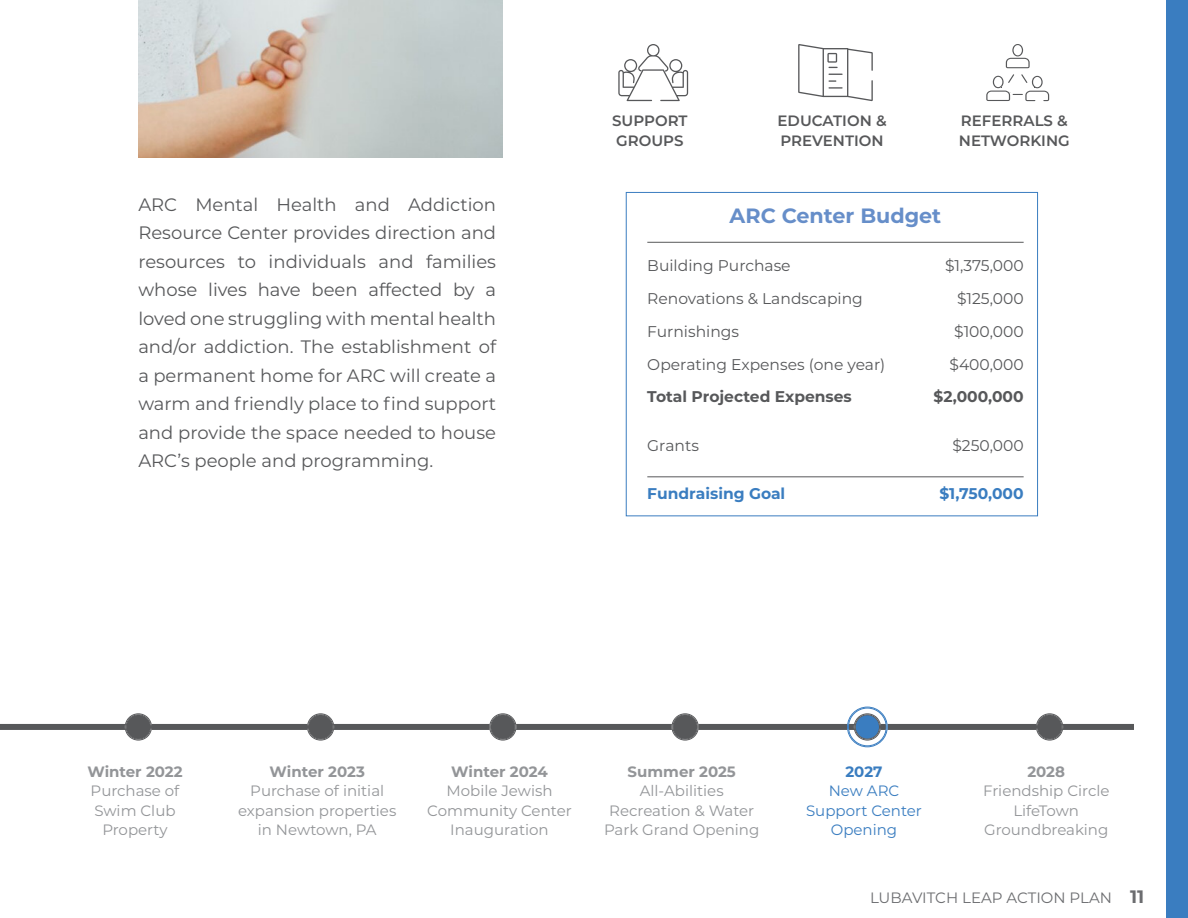
<style>
.page{position:relative;width:1188px;height:918px;background:#fff}
.page>*{position:absolute;margin:0;border:0;box-sizing:border-box;transform-origin:0 0}
.t1{font:700 20.7px "Montserrat";color:#668ec9}
.t2{font:18px/28.5px "Montserrat";color:#57585a;text-align:justify}
.t3{font:15.6px "Montserrat";color:#57585a}
.t4{font:700 15.6px "Montserrat";color:#57585a}
.t5{font:700 15.6px "Montserrat";color:#3a7dc0}
.t6{font:15px/19.5px "Montserrat";color:#939598;text-align:center}
.t7{font:600 15px/19.5px "Montserrat";color:#57585a}
.t8{font:700 15px "Montserrat";color:#939598}
.t9{font:15px "Montserrat";color:#3a7dc0}
.t10{font:15px "Montserrat";color:#6c6d70}
.t11{font:700 15px "Montserrat";color:#3a7dc0}
.s1{font-weight:700;font-size:18px}
</style>
<div class="page">
<div style="left:3px;top:724px;width:1128px;height:6px;background:#57585a"></div>
<div style="left:126px;top:714px;width:25px;height:26px;background:#57585a;border-radius:50%"></div>
<div style="left:125px;top:713px;width:27px;height:27px;border:2px solid #fff;border-radius:50%"></div>
<div style="left:125px;top:713px;width:27px;height:27px;border:1px solid #57585a;border-radius:50%"></div>
<div style="left:126px;top:715px;width:25px;height:24px;border:1px solid #57585a;border-radius:50%"></div>
<div style="left:672px;top:714px;width:26px;height:26px;background:#57585a;border-radius:50%"></div>
<div style="left:672px;top:713px;width:27px;height:27px;border:2px solid #fff;border-radius:50%"></div>
<div style="left:672px;top:713px;width:27px;height:27px;border:1px solid #57585a;border-radius:50%"></div>
<div style="left:673px;top:715px;width:24px;height:24px;border:1px solid #57585a;border-radius:50%"></div>
<div style="left:308px;top:714px;width:25px;height:26px;background:#57585a;border-radius:50%"></div>
<div style="left:307px;top:713px;width:27px;height:27px;border:2px solid #fff;border-radius:50%"></div>
<div style="left:307px;top:713px;width:27px;height:27px;border:1px solid #57585a;border-radius:50%"></div>
<div style="left:308px;top:715px;width:25px;height:24px;border:1px solid #57585a;border-radius:50%"></div>
<div style="left:490px;top:714px;width:26px;height:26px;background:#57585a;border-radius:50%"></div>
<div style="left:489px;top:713px;width:27px;height:27px;border:2px solid #fff;border-radius:50%"></div>
<div style="left:489px;top:713px;width:27px;height:27px;border:1px solid #57585a;border-radius:50%"></div>
<div style="left:491px;top:715px;width:24px;height:24px;border:1px solid #57585a;border-radius:50%"></div>
<div style="left:847px;top:707px;width:41px;height:40px;border:2px solid #fff;border-radius:50%"></div>
<div style="left:847px;top:707px;width:41px;height:40px;border:1px solid #3a7dc0;border-radius:50%"></div>
<div style="left:848px;top:708px;width:38px;height:38px;border:1px solid #3a7dc0;border-radius:50%"></div>
<div style="left:1037px;top:714px;width:25px;height:26px;background:#57585a;border-radius:50%"></div>
<div style="left:1036px;top:713px;width:27px;height:27px;border:2px solid #fff;border-radius:50%"></div>
<div style="left:1036px;top:713px;width:27px;height:27px;border:1px solid #57585a;border-radius:50%"></div>
<div style="left:1037px;top:715px;width:25px;height:24px;border:1px solid #57585a;border-radius:50%"></div>
<img style="left:138px;top:0;width:365px;height:158px">
<svg style="left:618px;top:44px;width:70px;height:57px"></svg>
<svg style="left:1006px;top:44px;width:24px;height:24px"></svg>
<svg style="left:986px;top:74px;width:63px;height:27px"></svg>
<svg style="left:798px;top:44px;width:75px;height:57px"></svg>
<hr style="left:647px;top:242px;width:377px;height:1px;background:#57585a">
<hr style="left:647px;top:476px;width:377px;height:1px;background:#57585a">
<div style="left:1166px;top:0;width:22px;height:918px;background:#3a7dc0"></div>
<div style="left:855px;top:714px;width:25px;height:26px;background:#3a7dc0;border-radius:50%"></div>
<div style="left:854px;top:713px;width:27px;height:27px;border:2px solid #fff;border-radius:50%"></div>
<div style="left:854px;top:713px;width:27px;height:27px;border:1px solid #57585a;border-radius:50%"></div>
<div style="left:855px;top:715px;width:25px;height:24px;border:1px solid #57585a;border-radius:50%"></div>
<div style="left:626px;top:192px;width:412px;height:324px;border:1px solid #3a7dc0"></div>
<p class="t7" style="left:612px;top:111px;width:77px">SUPPORT</p>
<p class="t7" style="left:616px;top:130px;width:69px">GROUPS</p>
<p class="t7" style="left:778px;top:111px;width:110px">EDUCATION &amp;</p>
<p class="t7" style="left:781px;top:130px;width:105px">PREVENTION</p>
<p class="t7" style="left:959px;top:111px;width:112px">REFERRALS &amp;<br>NETWORKING</p>
<p class="t2" style="left:138px;top:189px;width:359px">ARC Mental Health and Addiction Resource Center provides direction and resources to individuals and families whose lives have been affected by a loved one struggling with mental health and/or addiction. The establishment of a permanent home for ARC will create a warm and friendly place to find support and provide the space needed to house ARC’s people and programming.</p>
<p class="t1" style="left:730px;top:201px;width:213px">ARC Center Budget</p>
<p class="t3" style="left:647px;top:255px;width:145px">Building Purchase</p>
<p class="t3" style="left:945px;top:255px;width:80px">$1,375,000</p>
<p class="t3" style="left:647px;top:288px;width:217px">Renovations &amp; Landscaping</p>
<p class="t3" style="left:957px;top:288px;width:68px">$125,000</p>
<p class="t3" style="left:647px;top:321px;width:93px">Furnishings</p>
<p class="t3" style="left:954px;top:321px;width:71px">$100,000</p>
<p class="t3" style="left:647px;top:353px;width:239px">Operating Expenses (one year)</p>
<p class="t3" style="left:949px;top:353px;width:76px">$400,000</p>
<p class="t4" style="left:647px;top:386px;width:206px">Total Projected Expenses</p>
<p class="t4" style="left:934px;top:386px;width:91px">$2,000,000</p>
<p class="t3" style="left:647px;top:435px;width:53px">Grants</p>
<p class="t3" style="left:952px;top:435px;width:73px">$250,000</p>
<p class="t5" style="left:647px;top:482px;width:140px">Fundraising Goal</p>
<p class="t5" style="left:940px;top:482px;width:86px">$1,750,000</p>
<p class="t8" style="left:87px;top:760px;width:97px">Winter 2022</p>
<p class="t6" style="left:91px;top:781px;width:90px">Purchase of<br>Swim Club<br>Property</p>
<p class="t8" style="left:270px;top:760px;width:97px">Winter 2023</p>
<p class="t6" style="left:238px;top:781px;width:160px">Purchase of initial expansion properties in Newtown, PA</p>
<p class="t8" style="left:451px;top:760px;width:98px">Winter 2024</p>
<p class="t6" style="left:427px;top:781px;width:146px">Mobile Jewish<br>Community Center</p>
<p class="t6" style="left:450px;top:820px;width:100px">Inauguration</p>
<p class="t8" style="left:628px;top:760px;width:110px">Summer 2025</p>
<p class="t6" style="left:604px;top:781px;width:157px">All-Abilities<br>Recreation &amp; Water<br>Park Grand Opening</p>
<p class="t11" style="left:845px;top:760px;width:39px">2027</p>
<p class="t9" style="left:829px;top:780px;width:72px">New ARC</p>
<p class="t9" style="left:806px;top:800px;width:117px">Support Center</p>
<p class="t9" style="left:831px;top:819px;width:68px">Opening</p>
<p class="t8" style="left:1027px;top:760px;width:39px">2028</p>
<p class="t6" style="left:983px;top:781px;width:128px">Friendship Circle</p>
<p class="t6" style="left:1013px;top:800px;width:67px">LifeTown</p>
<p class="t6" style="left:984px;top:820px;width:126px">Groundbreaking</p>
<p class="t10" style="left:870px;top:887px;width:276px">LUBAVITCH LEAP ACTION PLAN <span class="s1">11</span></p>
</div>
